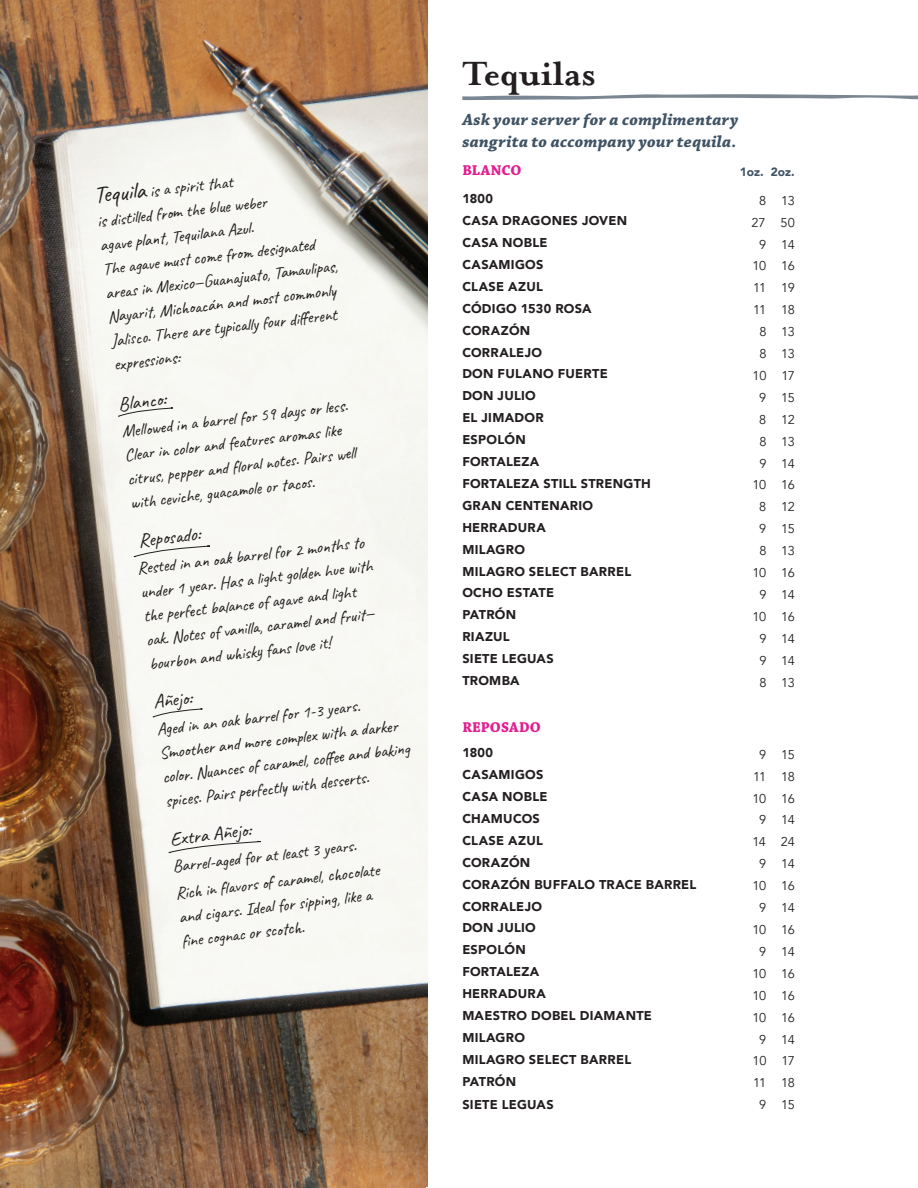
<style>
.page{position:relative;width:918px;height:1188px;background:#fff}
.page>*{position:absolute;margin:0;border:0;box-sizing:border-box;transform-origin:0 0}
.t1{font:700 39px "Mrs Eaves";letter-spacing:-.01em;color:#231f20}
.t2{font:19.5px "Caveat";color:#231f20}
.t3{font:17.25px/24px "Caveat";color:#231f20}
.t4{font:italic 700 16.95px/21.6px "Chaparral Pro";letter-spacing:.015em;color:#405365}
.t5{font:700 15px "Chaparral Pro";letter-spacing:.005em;color:#e21d90}
.t6{font:900 12.75px/21.9px "Avenir";letter-spacing:.025em;color:#231f20}
.t7{font:12.75px/21.9px "Avenir";letter-spacing:-.04em;color:#231f20;text-align:right}
.t8{font:900 12px "Avenir";color:#405365}
.s1{font-size:24px}
</style>
<div class="page">
<img style="left:0;top:0;width:427px;height:1188px">
<svg style="left:462px;top:94px;width:456px;height:6px"></svg>
<svg style="left:133px;top:545px;width:88px;height:13px"></svg>
<svg style="left:167px;top:841px;width:108px;height:13px"></svg>
<svg style="left:152px;top:708px;width:59px;height:10px"></svg>
<svg style="left:117px;top:407px;width:66px;height:11px"></svg>
<p class="t3" style="left:92px;top:186px;width:236px;rotate:-7deg"><span class="s1">Tequila</span> is a spirit that<br>is distilled from the blue weber<br>agave plant, Tequilana Azul.<br>The agave must come from designated areas in Mexico—Guanajuato, Tamaulipas,<br>Nayarit, Michoacán and most commonly<br>Jalisco. There are typically four diff erent expressions:</p>
<p class="t2" style="left:117px;top:392px;width:49px;rotate:-7deg">Blanco:</p>
<p class="t3" style="left:120px;top:420px;width:231px;rotate:-7deg">Mellowed in a barrel for 59 days or less.<br>Clear in color and features aromas like citrus, pepper and fl oral notes. Pairs well with ceviche, guacamole or tacos.</p>
<p class="t2" style="left:138px;top:529px;width:63px;rotate:-7deg">Reposado:</p>
<p class="t3" style="left:136px;top:557px;width:235px;rotate:-7deg">Rested in an oak barrel for 2 months to under 1 year. Has a light golden hue with the perfect balance of agave and light oak. Notes of vanilla, caramel and fruit— bourbon and whisky fans love it!</p>
<p class="t2" style="left:152px;top:690px;width:40px;rotate:-7deg">Añejo:</p>
<p class="t3" style="left:155px;top:718px;width:251px;rotate:-7deg">Aged in an oak barrel for 1-3 years.<br>Smoother and more complex with a darker color. Nuances of caramel, coff ee and baking spices. Pairs perfectly with desserts.</p>
<p class="t2" style="left:168px;top:827px;width:83px;rotate:-7deg">Extra Añejo:</p>
<p class="t3" style="left:171px;top:854px;width:206px;line-height:27.2px;rotate:-7deg">Barrel-aged for at least 3 years.<br>Rich in fl avors of caramel, chocolate</p>
<p class="t3" style="left:177px;top:906px;width:196px;rotate:-7deg">and cigars. Ideal for sipping, like a fi ne cognac or scotch.</p>
<h1 class="t1" style="left:462px;top:51px;width:135px">Tequilas</h1>
<p class="t4" style="left:462px;top:110px;width:278px">Ask your server for a complimentary sangrita to accompany your tequila.</p>
<p class="t5" style="left:462px;top:161px;width:61px">BLANCO</p>
<p class="t6" style="left:462px;top:187px;width:190px">1800<br>CASA DRAGONES JOVEN<br>CASA NOBLE<br>CASAMIGOS<br>CLASE AZUL<br>CÓDIGO 1530 ROSA<br>CORAZÓN<br>CORRALEJO<br>DON FULANO FUERTE<br>DON JULIO<br>EL JIMADOR<br>ESPOLÓN<br>FORTALEZA<br>FORTALEZA STILL STRENGTH<br>GRAN CENTENARIO<br>HERRADURA<br>MILAGRO<br>MILAGRO SELECT BARREL<br>OCHO ESTATE<br>PATRÓN<br>RIAZUL<br>SIETE LEGUAS<br>TROMBA</p>
<p class="t5" style="left:462px;top:718px;width:80px">REPOSADO</p>
<p class="t6" style="left:462px;top:742px;width:236px">1800<br>CASAMIGOS<br>CASA NOBLE<br>CHAMUCOS<br>CLASE AZUL<br>CORAZÓN<br>CORAZÓN BUFFALO TRACE BARREL<br>CORRALEJO<br>DON JULIO<br>ESPOLÓN<br>FORTALEZA<br>HERRADURA<br>MAESTRO DOBEL DIAMANTE<br>MILAGRO<br>MILAGRO SELECT BARREL<br>PATRÓN</p>
<p class="t6" style="left:462px;top:1093px;width:93px">SIETE LEGUAS</p>
<p class="t8" style="left:740px;top:162px;width:57px">1oz. 2oz.</p>
<p class="t7" style="left:751px;top:190px;width:45px">8 13<br>27 50<br>9 14<br>10 16<br>11 19<br>11 18<br>8 13<br>8 13<br>10 17<br>9 15<br>8 12<br>8 13<br>9 14<br>10 16<br>8 12<br>9 15<br>8 13<br>10 16<br>9 14<br>10 16<br>9 14<br>9 14<br>8 13</p>
<p class="t7" style="left:752px;top:744px;width:44px;text-align:center">9 15<br>11 18<br>10 16<br>9 14<br>14 24<br>9 14<br>10 16<br>9 14<br>10 16<br>9 14<br>10 16<br>10 16<br>10 16<br>9 14<br>10 17<br>11 18<br>9 15</p>
</div>
